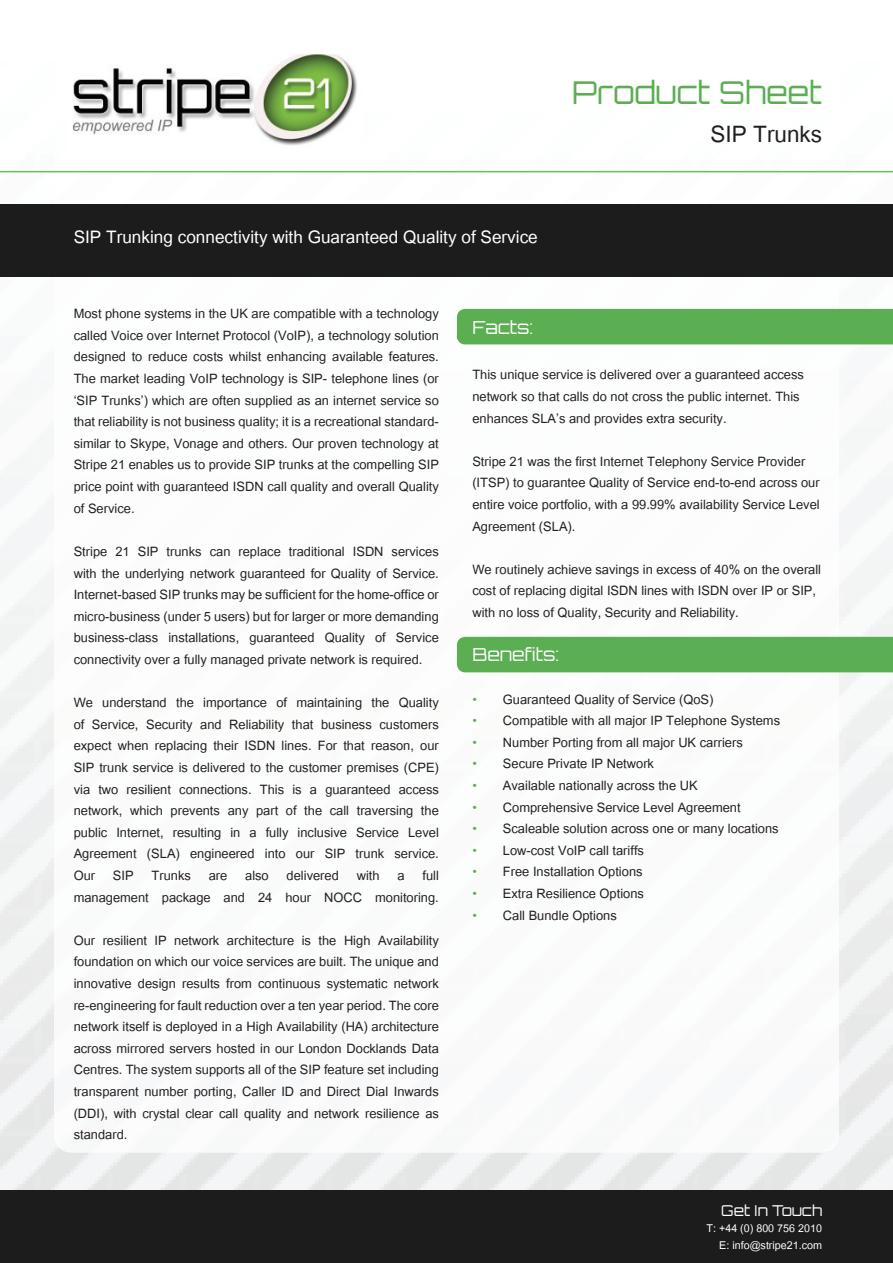
<style>
.page{position:relative;width:893px;height:1263px;background:#fff}
.page>*{position:absolute;margin:0;border:0;box-sizing:border-box;transform-origin:0 0}
.t1{font:300 31.5px "Orbitron";letter-spacing:-.005em;color:#5baf52}
.t2{font:31.5px "Utsaah";color:#231f20}
.t3{font:24px "Utsaah";color:#fff}
.t4{font:18px/21.6px "Utsaah";color:#231f20;text-align:justify}
.t5{font:300 18px "Orbitron";color:#fff}
.t6{font:15px/16.5px "Utsaah";color:#fff;text-align:right}
.t7{font:300 15px "Orbitron";letter-spacing:-.015em;color:#fff}
.s1{color:#5baf52}
</style>
<div class="page">
<img style="left:0;top:170px;width:893px;height:1021px">
<img style="left:54px;top:460px;width:785px;height:692px">
<img style="left:341px;top:170px;width:498px;height:290px">
<img style="left:54px;top:170px;width:287px;height:290px">
<img style="left:68px;top:54px;width:295px;height:117px">
<hr style="left:0;top:171px;width:893px;height:1px;background:#68be5b">
<div style="left:0;top:204px;width:893px;height:72px;background:#1d1c1c"></div>
<div style="left:0;top:1191px;width:893px;height:72px;background:#1d1c1c"></div>
<div style="left:457px;top:309px;width:436px;height:35px;background:#5baf52"></div>
<div style="left:457px;top:637px;width:436px;height:35px;background:#5baf52"></div>
<h2 class="t3" style="left:74px;top:225px;width:466px">SIP Trunking connectivity with Guaranteed Quality of Service</h2>
<h1 class="t1" style="left:572px;top:73px;width:251px">Product Sheet</h1>
<h1 class="t2" style="left:711px;top:119px;width:113px">SIP Trunks</h1>
<p class="t4" style="left:74px;top:304px;width:367px">Most phone systems in the UK are compatible with a technology called Voice over Internet Protocol (VoIP), a technology solution designed to reduce costs whilst enhancing available features.<br>The market leading VoIP technology is SIP- telephone lines (or ‘SIP Trunks’) which are often supplied as an internet service so that reliability is not business quality; it is a recreational standard&shy;similar to Skype, Vonage and others. Our proven technology at Stripe 21 enables us to provide SIP trunks at the compelling SIP price point with guaranteed ISDN call quality and overall Quality of Service.</p>
<p class="t4" style="left:74px;top:542px;width:367px">Stripe 21 SIP trunks can replace traditional ISDN services with the underlying network guaranteed for Quality of Service.<br>Internet-based SIP trunks may be sufficient for the home-office or micro-business (under 5 users) but for larger or more demanding business-class installations, guaranteed Quality of Service connectivity over a fully managed private network is required.</p>
<p class="t4" style="left:74px;top:693px;width:367px">We understand the importance of maintaining the Quality of Service, Security and Reliability that business customers expect when replacing their ISDN lines. For that reason, our SIP trunk service is delivered to the customer premises (CPE) via two resilient connections. This is a guaranteed access network, which prevents any part of the call traversing the public Internet, resulting in a fully inclusive Service Level Agreement (SLA) engineered into our SIP trunk service.<br>Our SIP Trunks are also delivered with a full management package and 24 hour NOCC monitoring.</p>
<p class="t4" style="left:74px;top:931px;width:367px">Our resilient IP network architecture is the High Availability foundation on which our voice services are built. The unique and innovative design results from continuous systematic network re-engineering for fault reduction over a ten year period. The core network itself is deployed in a High Availability (HA) architecture across mirrored servers hosted in our London Docklands Data Centres. The system supports all of the SIP feature set including transparent number porting, Caller ID and Direct Dial Inwards (DDI), with crystal clear call quality and network resilience as standard.</p>
<p class="t5" style="left:472px;top:315px;width:62px">Facts:</p>
<p class="t4" style="left:472px;top:365px;width:333px;text-align:left">This unique service is delivered over a guaranteed access network so that calls do not cross the public internet. This enhances SLA’s and provides extra security.</p>
<p class="t4" style="left:472px;top:452px;width:349px;text-align:left">Stripe 21 was the first Internet Telephony Service Provider (ITSP) to guarantee Quality of Service end-to-end across our entire voice portfolio, with a 99.99% availability Service Level Agreement (SLA).</p>
<p class="t4" style="left:472px;top:560px;width:350px;text-align:left">We routinely achieve savings in excess of 40% on the overall cost of replacing digital ISDN lines with ISDN over IP or SIP, with no loss of Quality, Security and Reliability.</p>
<p class="t5" style="left:472px;top:643px;width:89px">Benefits:</p>
<p class="t4" style="left:472px;top:690px;width:243px"><span class="s1">•</span> Guaranteed Quality of Service (QoS)</p>
<p class="t4" style="left:472px;top:711px;width:309px"><span class="s1">•</span> Compatible with all major IP Telephone Systems</p>
<p class="t4" style="left:472px;top:733px;width:272px"><span class="s1">•</span> Number Porting from all major UK carriers</p>
<p class="t4" style="left:472px;top:754px;width:183px"><span class="s1">•</span> Secure Private IP Network</p>
<p class="t4" style="left:472px;top:776px;width:227px"><span class="s1">•</span> Available nationally across the UK</p>
<p class="t4" style="left:472px;top:798px;width:270px"><span class="s1">•</span> Comprehensive Service Level Agreement</p>
<p class="t4" style="left:472px;top:819px;width:308px"><span class="s1">•</span> Scaleable solution across one or many locations</p>
<p class="t4" style="left:472px;top:841px;width:173px"><span class="s1">•</span> Low-cost VoIP call tariffs</p>
<p class="t4" style="left:472px;top:862px;width:172px"><span class="s1">•</span> Free Installation Options</p>
<p class="t4" style="left:472px;top:884px;width:173px"><span class="s1">•</span> Extra Resilience Options</p>
<p class="t4" style="left:472px;top:906px;width:146px"><span class="s1">•</span> Call Bundle Options</p>
<p class="t7" style="left:721px;top:1200px;width:102px">Get In Touch</p>
<p class="t6" style="left:706px;top:1221px;width:117px">T: +44 (0) 800 756 2010<br>E: info@stripe21.com</p>
</div>
